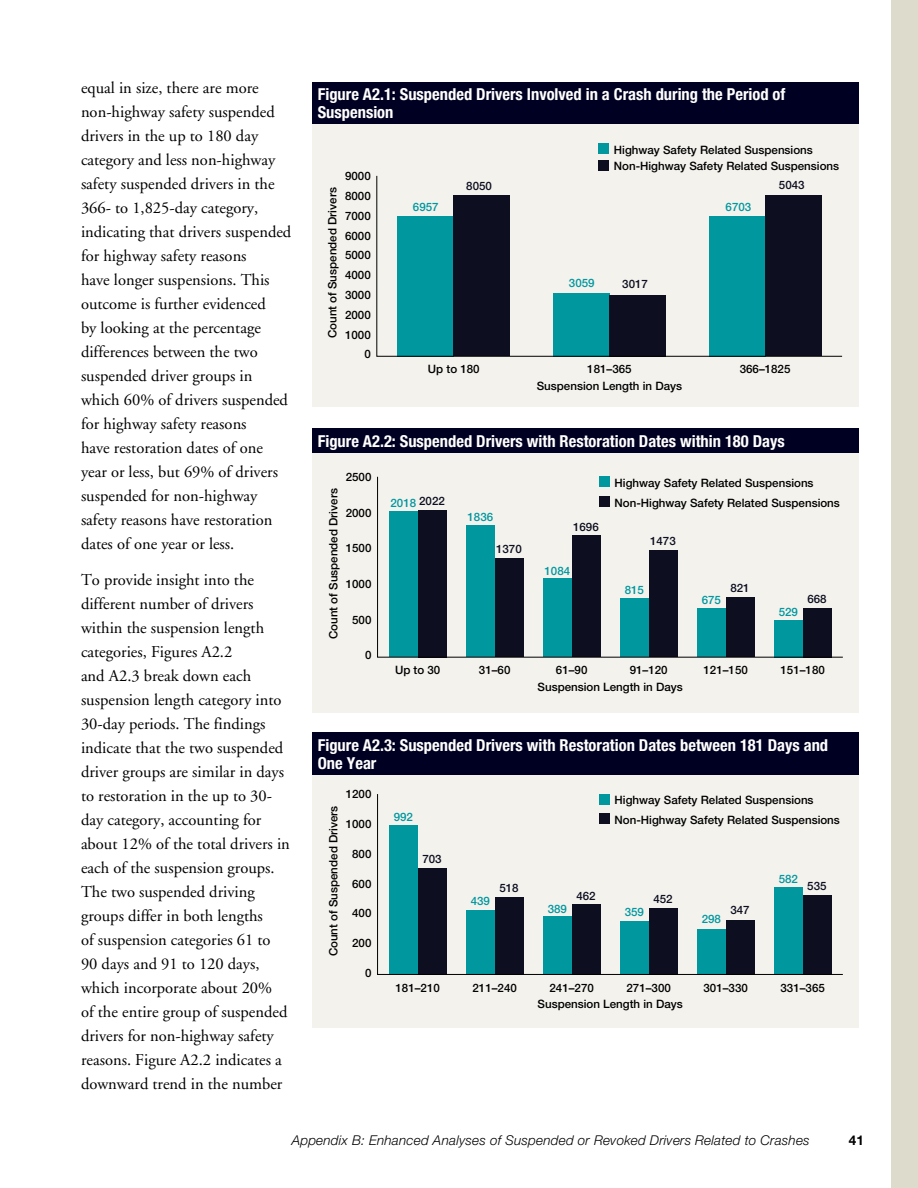
<style>
.page{position:relative;width:918px;height:1188px;background:#fff}
.page>*{position:absolute;margin:0;border:0;box-sizing:border-box;transform-origin:0 0}
.t1{font:16.5px/24px "Adobe Garamond";color:#000}
.t2{font:700 condensed 16.5px/18px "Helvetica Neue";color:#fff}
.t3{font:italic 300 13.5px "Helvetica Neue";letter-spacing:.015em;color:#000}
.t4{font:700 13.5px "Helvetica Neue";color:#000}
.t5{font:500 11.55px/19.8px "Helvetica Neue";color:#000;text-align:right}
.t6{font:500 11.55px "Helvetica Neue";color:#00979f}
.t7{font:500 11.55px "Helvetica Neue";color:#0d0e20}
.s1{color:#0d0e20}
</style>
<div class="page">
<div style="left:891px;top:0;width:27px;height:1188px;background:#dddbcb"></div>
<div style="left:312px;top:82px;width:547px;height:42px;background:#002"></div>
<div style="left:312px;top:124px;width:547px;height:283px;background:#f3f2ed"></div>
<div style="left:598px;top:144px;width:11px;height:10px;background:#00979f"></div>
<div style="left:598px;top:160px;width:11px;height:10px;background:#0d0e20"></div>
<svg style="left:376px;top:175px;width:466px;height:182px"></svg>
<div style="left:312px;top:428px;width:547px;height:25px;background:#002"></div>
<div style="left:312px;top:453px;width:547px;height:259px;background:#f3f2ed"></div>
<svg style="left:377px;top:476px;width:466px;height:182px"></svg>
<div style="left:312px;top:732px;width:547px;height:43px;background:#002"></div>
<div style="left:312px;top:775px;width:547px;height:253px;background:#f3f2ed"></div>
<svg style="left:377px;top:794px;width:466px;height:181px"></svg>
<p class="t1" style="left:81px;top:76px;width:212px">equal in size, there are more non-highway safety suspended drivers in the up to 180 day category and less non-highway safety suspended drivers in the<br>366- to 1,825-day category, indicating that drivers suspended for highway safety reasons<br>have longer suspensions. This outcome is further evidenced<br>by looking at the percentage differences between the two suspended driver groups in which 60% of drivers suspended for highway safety reasons<br>have restoration dates of one year or less, but 69% of drivers suspended for non-highway safety reasons have restoration dates of one year or less.</p>
<p class="t1" style="left:81px;top:568px;width:210px">To provide insight into the different number of drivers within the suspension length categories, Figures A2.2<br>and A2.3 break down each suspension length category into<br>30-day periods. The findings indicate that the two suspended driver groups are similar in days to restoration in the up to 30- day category, accounting for about 12% of the total drivers in each of the suspension groups.<br>The two suspended driving groups differ in both lengths<br>of suspension categories 61 to<br>90 days and 91 to 120 days, which incorporate about 20%<br>of the entire group of suspended drivers for non-highway safety reasons. Figure A2.2 indicates a downward trend in the number</p>
<p class="t2" style="left:318px;top:85px;width:469px">Figure A2.1: Suspended Drivers Involved in a Crash during the Period of<br>Suspension</p>
<p class="t5" style="left:345px;top:165px;width:27px">9000</p>
<p class="t5" style="left:322px;top:338px;width:152px;rotate:-90deg">Count of Suspended Drivers</p>
<p class="t5" style="left:345px;top:185px;width:27px">8000<br>7000<br>6000<br>5000<br>4000<br>3000<br>2000<br>1000<br>0</p>
<p class="t6" style="left:413px;top:198px;width:27px">6957</p>
<p class="t7" style="left:466px;top:176px;width:27px">8050</p>
<p class="t5" style="left:428px;top:359px;width:53px">Up to 180</p>
<p class="t5" style="left:614px;top:139px;width:200px">Highway Safety Related Suspensions</p>
<p class="t5" style="left:614px;top:156px;width:227px">Non-Highway Safety Related Suspensions</p>
<p class="t6" style="left:569px;top:273px;width:27px">3059</p>
<p class="t7" style="left:622px;top:274px;width:27px">3017</p>
<p class="t6" style="left:726px;top:197px;width:27px">6703</p>
<p class="t7" style="left:779px;top:176px;width:27px">5043</p>
<p class="t5" style="left:537px;top:360px;width:147px;line-height:16.5px;text-align:center">181–365<br>Suspension Length in Days</p>
<p class="t5" style="left:740px;top:359px;width:52px">366–1825</p>
<p class="t2" style="left:318px;top:432px;width:469px">Figure A2.2: Suspended Drivers with Restoration Dates within 180 Days</p>
<p class="t5" style="left:346px;top:466px;width:27px">2500</p>
<p class="t5" style="left:615px;top:472px;width:200px">Highway Safety Related Suspensions</p>
<p class="t5" style="left:346px;top:502px;width:27px">2000</p>
<p class="t5" style="left:346px;top:538px;width:27px">1500</p>
<p class="t5" style="left:346px;top:573px;width:27px">1000</p>
<p class="t5" style="left:352px;top:609px;width:21px">500</p>
<p class="t5" style="left:365px;top:644px;width:8px">0</p>
<p class="t5" style="left:322px;top:639px;width:152px;rotate:-90deg">Count of Suspended Drivers</p>
<p class="t6" style="left:391px;top:493px;width:56px">2018 <span class="s1">2022</span></p>
<p class="t5" style="left:615px;top:492px;width:227px">Non-Highway Safety Related Suspensions</p>
<p class="t6" style="left:468px;top:508px;width:27px">1836</p>
<p class="t7" style="left:573px;top:518px;width:27px">1696</p>
<p class="t7" style="left:650px;top:532px;width:27px">1473</p>
<p class="t7" style="left:496px;top:540px;width:27px">1370</p>
<p class="t6" style="left:545px;top:561px;width:27px">1084</p>
<p class="t7" style="left:730px;top:578px;width:21px">821</p>
<p class="t6" style="left:625px;top:581px;width:21px">815</p>
<p class="t7" style="left:807px;top:590px;width:21px">668</p>
<p class="t6" style="left:702px;top:590px;width:21px">675</p>
<p class="t6" style="left:779px;top:602px;width:21px">529</p>
<p class="t5" style="left:395px;top:659px;width:47px">Up to 30</p>
<p class="t5" style="left:479px;top:659px;width:33px">31–60</p>
<p class="t5" style="left:556px;top:659px;width:33px">61–90</p>
<p class="t5" style="left:630px;top:659px;width:39px">91–120</p>
<p class="t5" style="left:704px;top:659px;width:46px">121–150</p>
<p class="t5" style="left:781px;top:659px;width:46px">151–180</p>
<p class="t5" style="left:538px;top:676px;width:147px">Suspension Length in Days</p>
<p class="t2" style="left:318px;top:736px;width:512px">Figure A2.3: Suspended Drivers with Restoration Dates between 181 Days and<br>One Year</p>
<p class="t5" style="left:346px;top:784px;width:27px">1200</p>
<p class="t5" style="left:615px;top:789px;width:200px">Highway Safety Related Suspensions</p>
<p class="t5" style="left:346px;top:813px;width:27px">1000</p>
<p class="t5" style="left:352px;top:843px;width:21px">800</p>
<p class="t5" style="left:352px;top:873px;width:21px">600</p>
<p class="t5" style="left:352px;top:902px;width:21px">400</p>
<p class="t5" style="left:352px;top:932px;width:21px">200</p>
<p class="t5" style="left:365px;top:962px;width:8px">0</p>
<p class="t5" style="left:322px;top:956px;width:152px;rotate:-90deg">Count of Suspended Drivers</p>
<p class="t6" style="left:394px;top:807px;width:21px">992</p>
<p class="t5" style="left:615px;top:809px;width:227px">Non-Highway Safety Related Suspensions</p>
<p class="t7" style="left:422px;top:850px;width:21px">703</p>
<p class="t6" style="left:779px;top:869px;width:21px">582</p>
<p class="t7" style="left:807px;top:876px;width:21px">535</p>
<p class="t7" style="left:499px;top:879px;width:21px">518</p>
<p class="t7" style="left:576px;top:887px;width:21px">462</p>
<p class="t7" style="left:653px;top:889px;width:21px">452</p>
<p class="t6" style="left:471px;top:892px;width:21px">439</p>
<p class="t6" style="left:548px;top:899px;width:21px">389</p>
<p class="t7" style="left:730px;top:901px;width:21px">347</p>
<p class="t6" style="left:625px;top:903px;width:21px">359</p>
<p class="t6" style="left:702px;top:910px;width:21px">298</p>
<p class="t5" style="left:396px;top:977px;width:46px">181–210</p>
<p class="t5" style="left:473px;top:977px;width:46px">211–240</p>
<p class="t5" style="left:550px;top:977px;width:46px">241–270</p>
<p class="t5" style="left:627px;top:977px;width:46px">271–300</p>
<p class="t5" style="left:704px;top:977px;width:46px">301–330</p>
<p class="t5" style="left:781px;top:977px;width:46px">331–365</p>
<p class="t5" style="left:538px;top:993px;width:147px">Suspension Length in Days</p>
<p class="t3" style="left:292px;top:1132px;width:520px">Appendix B: Enhanced Analyses of Suspended or Revoked Drivers Related to Crashes</p>
<p class="t4" style="left:849px;top:1132px;width:17px">41</p>
</div>
